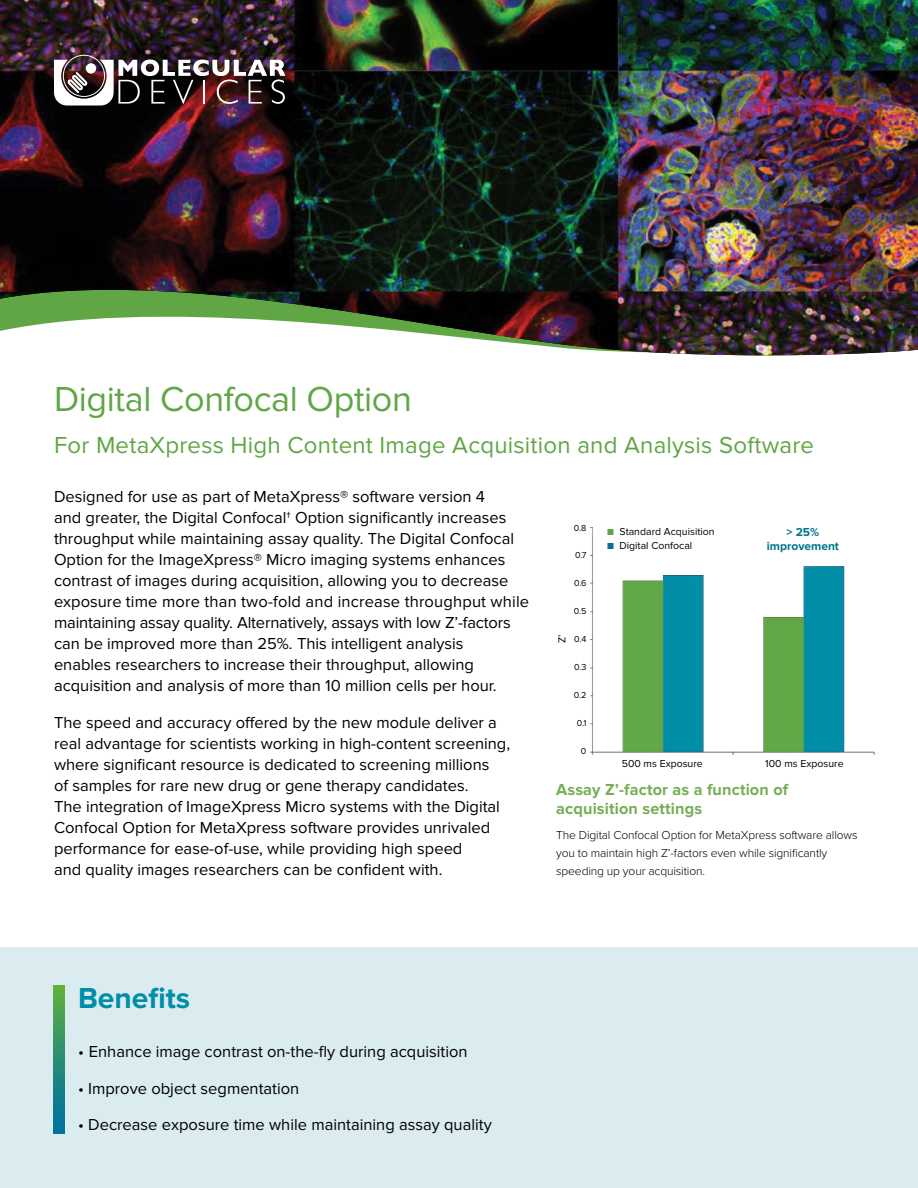
<style>
.page{position:relative;width:918px;height:1188px;background:#fff}
.page>*{position:absolute;margin:0;border:0;box-sizing:border-box;transform-origin:0 0}
.Page_Sub-Title{font:36px "Proxima Nova";letter-spacing:-.01em;color:#60a644}
.Page_Title{font:700 30px "Proxima Nova";color:#008da8}
.Page_Sub-Title-2{font:24px "Proxima Nova";letter-spacing:.01em;color:#60a644}
.Product_Listing_Key{font:16.5px/21px "Proxima Nova";color:#000}
.Watch{font:700 16.5px/19.8px "Proxima Nova";letter-spacing:.01em;color:#76ae55}
.Body{font:300 12px/18px "Proxima Nova";letter-spacing:-.01em;color:#000}
.Figure{font:700 12px "Proxima Nova";color:#00758e}
.Figure-2{font:10.5px "Proxima Nova";color:#000}
.Figure-3{font:9px "Proxima Nova";color:#000}
.s1{color:#60a644}
.s2{color:#00758e}
</style>
<div class="page">
<img style="left:0;top:0;width:918px;height:356px">
<div style="left:0;top:947px;width:918px;height:241px;background:#dbecf0"></div>
<svg style="left:54px;top:986px;width:10px;height:148px"></svg>
<img style="left:54px;top:53px;width:231px;height:53px">
<img style="left:590px;top:527px;width:285px;height:228px">
<p class="Page_Sub-Title" style="left:54px;top:378px;width:360px">Digital Confocal Option</p>
<p class="Page_Sub-Title-2" style="left:54px;top:431px;width:762px">For MetaXpress High Content Image Acquisition and Analysis Software</p>
<p class="Product_Listing_Key" style="left:54px;top:487px;width:477px">Designed for use as part of MetaXpress® software version 4<br>and greater, the Digital Confocal† Option significantly increases throughput while maintaining assay quality. The Digital Confocal Option for the ImageXpress® Micro imaging systems enhances contrast of images during acquisition, allowing you to decrease exposure time more than two-fold and increase throughput while maintaining assay quality. Alternatively, assays with low Z’-factors can be improved more than 25%. This intelligent analysis<br>enables researchers to increase their throughput, allowing acquisition and analysis of more than 10 million cells per hour.</p>
<p class="Product_Listing_Key" style="left:54px;top:712px;width:458px">The speed and accuracy offered by the new module deliver a real advantage for scientists working in high-content screening, where significant resource is dedicated to screening millions<br>of samples for rare new drug or gene therapy candidates.<br>The integration of ImageXpress Micro systems with the Digital Confocal Option for MetaXpress software provides unrivaled performance for ease-of-use, while providing high speed<br>and quality images researchers can be confident with.</p>
<p class="Figure-2" style="left:556px;top:643px;width:10px;rotate:-90deg">Z’</p>
<p class="Figure-3" style="left:574px;top:522px;width:14px">0.8</p>
<p class="Figure-3" style="left:575px;top:550px;width:13px">0.7</p>
<p class="Figure-3" style="left:574px;top:578px;width:14px">0.6</p>
<p class="Figure-3" style="left:574px;top:606px;width:14px">0.5</p>
<p class="Figure-3" style="left:574px;top:634px;width:14px">0.4</p>
<p class="Figure-3" style="left:574px;top:662px;width:14px">0.3</p>
<p class="Figure-3" style="left:574px;top:690px;width:14px">0.2</p>
<p class="Figure-3" style="left:577px;top:718px;width:11px">0.1</p>
<p class="Figure-3" style="left:581px;top:745px;width:7px">0</p>
<p class="Figure-2" style="left:607px;top:525px;width:109px"><span class="s1">■</span> Standard Acquisition</p>
<p class="Figure-2" style="left:607px;top:539px;width:87px"><span class="s2">■</span> Digital Confocal</p>
<p class="Figure-2" style="left:622px;top:758px;width:82px">500 ms Exposure</p>
<p class="Figure" style="left:787px;top:525px;width:34px">&gt; 25%</p>
<p class="Figure" style="left:767px;top:539px;width:74px">improvement</p>
<p class="Figure-2" style="left:765px;top:758px;width:80px">100 ms Exposure</p>
<p class="Watch" style="left:556px;top:780px;width:233px">Assay Z’-factor as a function of acquisition settings</p>
<p class="Body" style="left:556px;top:826px;width:303px">The Digital Confocal Option for MetaXpress software allows you to maintain high Z’-factors even while significantly speeding up your acquisition.</p>
<p class="Page_Title" style="left:78px;top:981px;width:114px">Benefits</p>
<p class="Product_Listing_Key" style="left:78px;top:1041px;width:391px">• Enhance image contrast on-the-fly during acquisition</p>
<p class="Product_Listing_Key" style="left:78px;top:1078px;width:223px">• Improve object segmentation</p>
<p class="Product_Listing_Key" style="left:78px;top:1114px;width:415px">• Decrease exposure time while maintaining assay quality</p>
</div>
